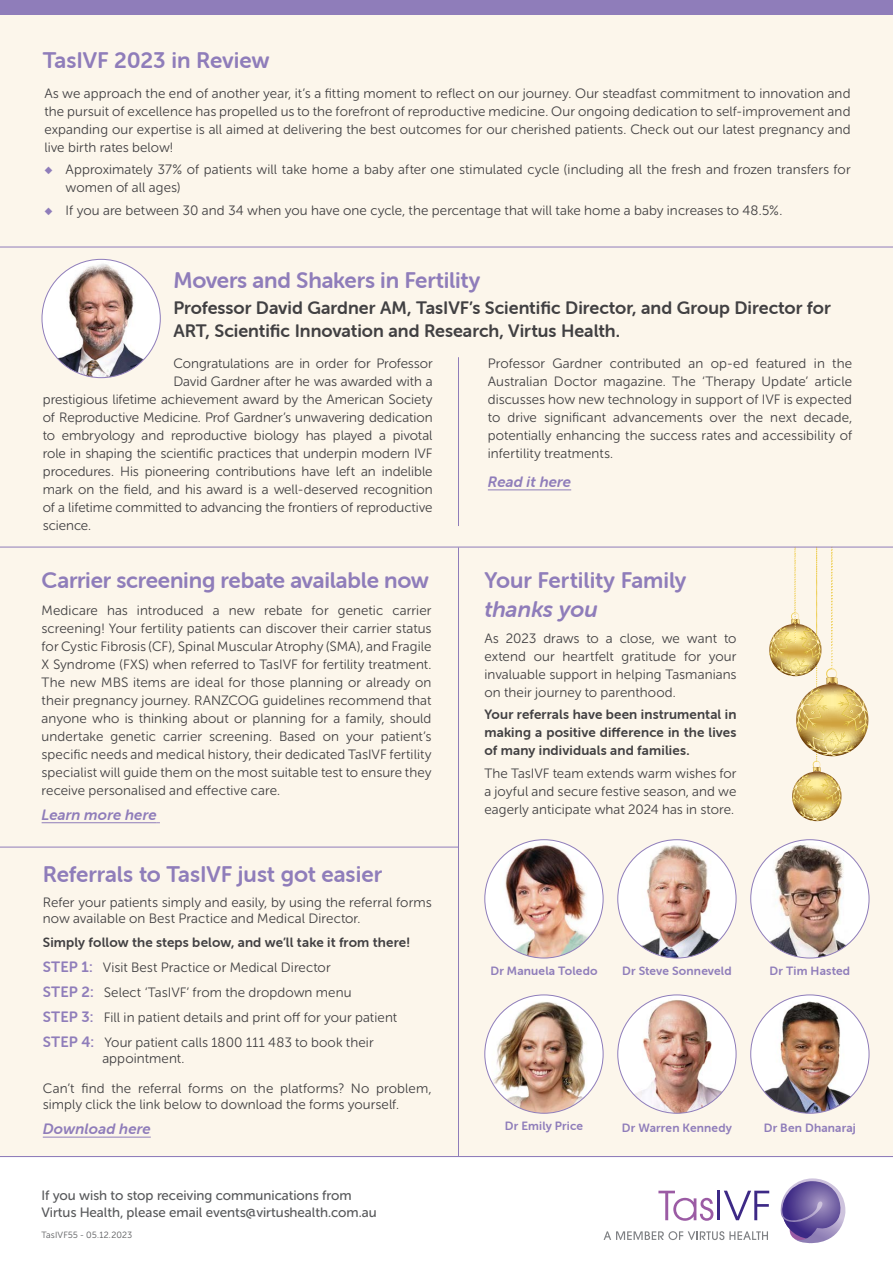
<style>
.page{position:relative;width:893px;height:1263px;background:#fff}
.page>*{position:absolute;margin:0;border:0;box-sizing:border-box;transform-origin:0 0}
.t1{font:22.5px "Museo Sans Rounded 700";letter-spacing:-.01em;color:#8f7dba}
.t2{font:italic 22.5px "Museo Sans Rounded 700";letter-spacing:-.005em;color:#8f7dba}
.t3{font:18px/22.5px "Museo Sans Rounded 700";color:#414042}
.t4{font:italic 15px "Museo Sans Rounded 700";letter-spacing:.005em;color:#8f7dba}
.t5{font:13.5px/18px "Museo Sans Rounded 300";letter-spacing:.005em;color:#414042;text-align:justify}
.t6{font:13.5px/18px "Museo Sans Rounded 700";letter-spacing:.01em;color:#414042;text-align:justify}
.t7{font:13.5px/16.2px "Museo Sans Rounded 500";color:#58595b}
.t8{font:12px "Museo Sans Rounded 700";letter-spacing:.015em;color:#8f7dba}
.t9{font:9px "Museo Sans Rounded 300";letter-spacing:.015em;color:#58595b}
.s1{color:#8f7dba}
.s2{font-family:"Museo Sans Rounded 700";font-size:15px;color:#8f7dba}
</style>
<div class="page">
<div style="left:0;top:7px;width:893px;height:1150px;background:#fcf6eb"></div>
<hr style="left:43px;top:1137px;width:108px;height:1px;background:#8f7dba">
<hr style="left:0;top:1156px;width:893px;height:1px;background:#8f7dba">
<svg style="left:780px;top:1178px;width:66px;height:66px"></svg>
<svg style="left:604px;top:1231px;width:164px;height:9px"></svg>
<svg style="left:658px;top:1191px;width:55px;height:30px"></svg>
<hr style="left:717px;top:1191px;width:3px;height:29px;background:#3d2986">
<svg style="left:724px;top:1191px;width:45px;height:29px"></svg>
<div style="left:0;top:0;width:893px;height:14px;background:#8f7dba"></div>
<hr style="left:42px;top:822px;width:115px;height:1px;background:#8f7dba">
<hr style="left:488px;top:489px;width:83px;height:1px;background:#8f7dba">
<img style="left:42px;top:259px;width:118px;height:119px;border-radius:59px">
<img style="left:485px;top:840px;width:118px;height:118px;border-radius:59px">
<img style="left:618px;top:995px;width:118px;height:118px;border-radius:59px">
<img style="left:618px;top:840px;width:118px;height:118px;border-radius:59px">
<img style="left:751px;top:840px;width:118px;height:118px;border-radius:59px">
<img style="left:751px;top:995px;width:118px;height:118px;border-radius:59px">
<img style="left:485px;top:995px;width:118px;height:118px;border-radius:59px">
<hr style="left:458px;top:547px;width:1px;height:609px;background:#8f7dba">
<hr style="left:458px;top:357px;width:1px;height:169px;background:#8f7dba">
<hr style="left:0;top:847px;width:459px;height:1px;background:#8f7dba">
<hr style="left:0;top:247px;width:893px;height:1px;background:#8f7dba">
<hr style="left:0;top:547px;width:893px;height:1px;background:#8f7dba">
<svg style="left:769px;top:547px;width:99px;height:274px"></svg>
<h1 class="t1" style="left:43px;top:48px;width:228px">TasIVF 2023 in Review</h1>
<p class="t5" style="left:44px;top:84px;width:808px">As we approach the end of another year, it’s a fitting moment to reflect on our journey. Our steadfast commitment to innovation and the pursuit of excellence has propelled us to the forefront of reproductive medicine. Our ongoing dedication to self-improvement and expanding our expertise is all aimed at delivering the best outcomes for our cherished patients. Check out our latest pregnancy and live birth rates below!</p>
<p class="t5" style="left:66px;top:161px;width:786px;text-indent:-21px"><span class="s1">◆</span> Approximately 37% of patients will take home a baby after one stimulated cycle (including all the fresh and frozen transfers for women of all ages)</p>
<p class="t5" style="left:44px;top:201px;width:739px"><span class="s1">◆</span> If you are between 30 and 34 when you have one cycle, the percentage that will take home a baby increases to 48.5%.</p>
<h1 class="t1" style="left:173px;top:267px;width:308px">Movers and Shakers in Fertility</h1>
<h2 class="t3" style="left:173px;top:297px;width:659px">Professor David Gardner AM, TasIVF’s Scientific Director, and Group Director for<br>ART, Scientific Innovation and Research, Virtus Health.</h2>
<p class="t5" style="left:173px;top:354px;width:261px">Congratulations are in order for Professor</p>
<p class="t5" style="left:173px;top:372px;width:261px">David Gardner after he was awarded with a</p>
<p class="t5" style="left:43px;top:390px;width:391px">prestigious lifetime achievement award by the American Society</p>
<p class="t5" style="left:43px;top:408px;width:391px">of Reproductive Medicine. Prof Gardner’s unwavering dedication</p>
<p class="t5" style="left:43px;top:426px;width:391px">to embryology and reproductive biology has played a pivotal</p>
<p class="t5" style="left:43px;top:444px;width:391px">role in shaping the scientific practices that underpin modern IVF</p>
<p class="t5" style="left:43px;top:462px;width:391px">procedures. His pioneering contributions have left an indelible</p>
<p class="t5" style="left:43px;top:480px;width:391px">mark on the field, and his award is a well-deserved recognition</p>
<p class="t5" style="left:43px;top:498px;width:391px">of a lifetime committed to advancing the frontiers of reproductive</p>
<p class="t5" style="left:43px;top:516px;width:50px">science.</p>
<p class="t5" style="left:488px;top:354px;width:366px">Professor Gardner contributed an op-ed featured in the Australian Doctor magazine. The ‘Therapy Update’ article discusses how new technology in support of IVF is expected to drive significant advancements over the next decade, potentially enhancing the success rates and accessibility of infertility treatments.</p>
<p class="t4" style="left:488px;top:473px;width:85px">Read it here</p>
<h1 class="t1" style="left:42px;top:568px;width:389px">Carrier screening rebate available now</h1>
<p class="t5" style="left:42px;top:601px;width:391px">Medicare has introduced a new rebate for genetic carrier screening! Your fertility patients can discover their carrier status for Cystic Fibrosis (CF), Spinal Muscular Atrophy (SMA), and Fragile X Syndrome (FXS) when referred to TasIVF for fertility treatment.<br>The new MBS items are ideal for those planning or already on their pregnancy journey. RANZCOG guidelines recommend that anyone who is thinking about or planning for a family, should undertake genetic carrier screening. Based on your patient’s specific needs and medical history, their dedicated TasIVF fertility specialist will guide them on the most suitable test to ensure they receive personalised and effective care.</p>
<p class="t4" style="left:42px;top:806px;width:117px">Learn more here</p>
<h1 class="t1" style="left:43px;top:861px;width:341px">Referrals to TasIVF just got easier</h1>
<p class="t5" style="left:43px;top:894px;width:390px;line-height:16.5px">Refer your patients simply and easily, by using the referral forms now available on Best Practice and Medical Director.</p>
<p class="t6" style="left:43px;top:933px;width:369px">Simply follow the steps below, and we’ll take it from there!</p>
<p class="t5" style="left:43px;top:955px;width:356px;line-height:25px;text-align:left"><span class="s2">STEP 1:</span> Visit Best Practice or Medical Director<br><span class="s2">STEP 2:</span> Select ‘TasIVF’ from the dropdown menu<br><span class="s2">STEP 3:</span> Fill in patient details and print off for your patient <span class="s2">STEP 4:</span> Your patient calls 1800 111 483 to book their</p>
<p class="t5" style="left:43px;top:1044px;width:390px;line-height:29.2px;text-indent:60px">appointment.<br>Can’t find the referral forms on the platforms? No problem,</p>
<p class="t5" style="left:43px;top:1095px;width:358px">simply click the link below to download the forms yourself.</p>
<p class="t4" style="left:43px;top:1120px;width:109px">Download here</p>
<p class="t7" style="left:41px;top:1188px;width:337px">If you wish to stop receiving communications from<br>Virtus Health, please email events@virtushealth.com.au</p>
<p class="t9" style="left:41px;top:1229px;width:92px">TasIVF55 - 05.12.2023</p>
<h1 class="t1" style="left:484px;top:568px;width:204px">Your Fertility Family</h1>
<h1 class="t2" style="left:484px;top:596px;width:115px">thanks you</h1>
<p class="t5" style="left:484px;top:630px;width:254px">As 2023 draws to a close, we want to extend our heartfelt gratitude for your invaluable support in helping Tasmanians on their journey to parenthood.</p>
<p class="t6" style="left:484px;top:706px;width:254px">Your referrals have been instrumental in making a positive difference in the lives of many individuals and families.</p>
<p class="t5" style="left:484px;top:764px;width:254px">The TasIVF team extends warm wishes for a joyful and secure festive season, and we eagerly anticipate what 2024 has in store.</p>
<p class="t8" style="left:490px;top:964px;width:109px">Dr Manuela Toledo</p>
<p class="t8" style="left:622px;top:964px;width:111px">Dr Steve Sonneveld</p>
<p class="t8" style="left:770px;top:964px;width:82px">Dr Tim Hasted</p>
<p class="t8" style="left:505px;top:1119px;width:80px">Dr Emily Price</p>
<p class="t8" style="left:622px;top:1121px;width:111px">Dr Warren Kennedy</p>
<p class="t8" style="left:764px;top:1121px;width:94px">Dr Ben Dhanaraj</p>
</div>
